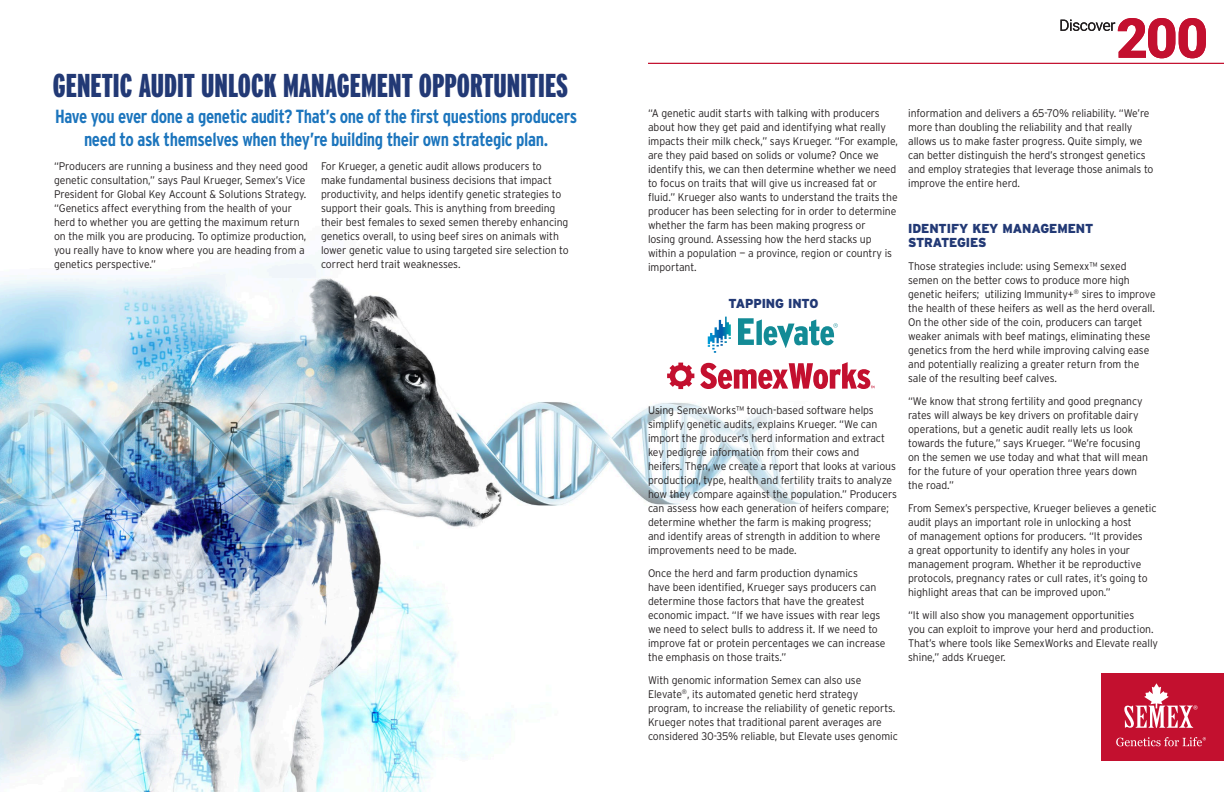
<style>
.page{position:relative;width:1224px;height:792px;background:#fff}
.page>*{position:absolute;margin:0;border:0;box-sizing:border-box;transform-origin:0 0}
.t1{font:900 extra-condensed 33px "Interstate";color:#223975}
.t2{font:700 condensed 19px/23px "Interstate";letter-spacing:-.02em;color:#1c75bd;text-align:center;scale:.95 1}
.t3{font:900 13px/14px "Interstate";letter-spacing:-.005em;color:#223975;scale:.95 1}
.t4{font:300 11px/14px "Interstate";letter-spacing:-.005em;color:#231f20;scale:.95 1}
</style>
<div class="page">
<img style="left:0;top:263px;width:810px;height:529px">
<svg style="left:1061px;top:18px;width:145px;height:40px"></svg>
<hr style="left:648px;top:63px;width:576px;height:1px;background:#c3102f">
<div style="left:1102px;top:673px;width:122px;height:88px;background:#c3102f"></div>
<svg style="left:1124px;top:683px;width:74px;height:45px"></svg>
<svg style="left:1116px;top:737px;width:90px;height:9px"></svg>
<svg style="left:700px;top:362px;width:175px;height:27px"></svg>
<svg style="left:667px;top:363px;width:27px;height:26px"></svg>
<svg style="left:708px;top:317px;width:23px;height:36px"></svg>
<svg style="left:738px;top:318px;width:100px;height:30px"></svg>
<p class="t1" style="left:53px;top:65px;width:516px">GENETIC AUDIT UNLOCK MANAGEMENT OPPORTUNITIES</p>
<p class="t2" style="left:55px;top:105px;width:551px">Have you ever done a genetic audit? That’s one of the first questions producers need to ask themselves when they’re building their own strategic plan.</p>
<p class="t4" style="left:648px;top:106px;width:265px">“A genetic audit starts with talking with producers about how they get paid and identifying what really impacts their milk check,” says Krueger. “For example, are they paid based on solids or volume? Once we identify this, we can then determine whether we need to focus on traits that will give us increased fat or fluid.” Krueger also wants to understand the traits the producer has been selecting for in order to determine whether the farm has been making progress or<br>losing ground. Assessing how the herd stacks up within a population — a province, region or country is important.</p>
<p class="t3" style="left:729px;top:296px;width:96px">TAPPING INTO</p>
<p class="t4" style="left:54px;top:159px;width:269px">“Producers are running a business and they need good genetic consultation,” says Paul Krueger, Semex’s Vice President for Global Key Account &amp; Solutions Strategy. “Genetics affect everything from the health of your herd to whether you are getting the maximum return on the milk you are producing. To optimize production, you really have to know where you are heading from a genetics perspective.”</p>
<p class="t4" style="left:321px;top:159px;width:262px">For Krueger, a genetic audit allows producers to make fundamental business decisions that impact productivity, and helps identify genetic strategies to support their goals. This is anything from breeding their best females to sexed semen thereby enhancing genetics overall, to using beef sires on animals with lower genetic value to using targeted sire selection to correct herd trait weaknesses.</p>
<p class="t4" style="left:648px;top:403px;width:264px">Using SemexWorks™ touch-based software helps simplify genetic audits, explains Krueger. “We can import the producer’s herd information and extract key pedigree information from their cows and<br>heifers. Then, we create a report that looks at various production, type, health and fertility traits to analyze how they compare against the population.” Producers can assess how each generation of heifers compare; determine whether the farm is making progress;<br>and identify areas of strength in addition to where improvements need to be made.</p>
<p class="t4" style="left:648px;top:566px;width:252px">Once the herd and farm production dynamics<br>have been identified, Krueger says producers can determine those factors that have the greatest economic impact. “If we have issues with rear legs we need to select bulls to address it. If we need to improve fat or protein percentages we can increase the emphasis on those traits.”</p>
<p class="t4" style="left:648px;top:673px;width:265px">With genomic information Semex can also use Elevate<sup>®</sup>, its automated genetic herd strategy program, to increase the reliability of genetic reports.<br>Krueger notes that traditional parent averages are considered 30-35% reliable, but Elevate uses genomic</p>
<p class="t4" style="left:908px;top:106px;width:260px">information and delivers a 65-70% reliability. “We’re more than doubling the reliability and that really allows us to make faster progress. Quite simply, we can better distinguish the herd’s strongest genetics and employ strategies that leverage those animals to improve the entire herd.</p>
<p class="t3" style="left:908px;top:221px;width:197px">IDENTIFY KEY MANAGEMENT<br>STRATEGIES</p>
<p class="t4" style="left:908px;top:259px;width:262px">Those strategies include: using Semexx™ sexed semen on the better cows to produce more high genetic heifers; utilizing Immunity+<sup>®</sup> sires to improve the health of these heifers as well as the herd overall.<br>On the other side of the coin, producers can target weaker animals with beef matings, eliminating these genetics from the herd while improving calving ease and potentially realizing a greater return from the sale of the resulting beef calves.</p>
<p class="t4" style="left:908px;top:394px;width:254px">“We know that strong fertility and good pregnancy rates will always be key drivers on profitable dairy operations, but a genetic audit really lets us look towards the future,” says Krueger. “We’re focusing on the semen we use today and what that will mean for the future of your operation three years down the road.”</p>
<p class="t4" style="left:908px;top:501px;width:263px">From Semex’s perspective, Krueger believes a genetic audit plays an important role in unlocking a host<br>of management options for producers. “It provides<br>a great opportunity to identify any holes in your management program. Whether it be reproductive protocols, pregnancy rates or cull rates, it’s going to highlight areas that can be improved upon.”</p>
<p class="t4" style="left:908px;top:608px;width:265px">“It will also show you management opportunities<br>you can exploit to improve your herd and production.<br>That’s where tools like SemexWorks and Elevate really shine,” adds Krueger.</p>
</div>
